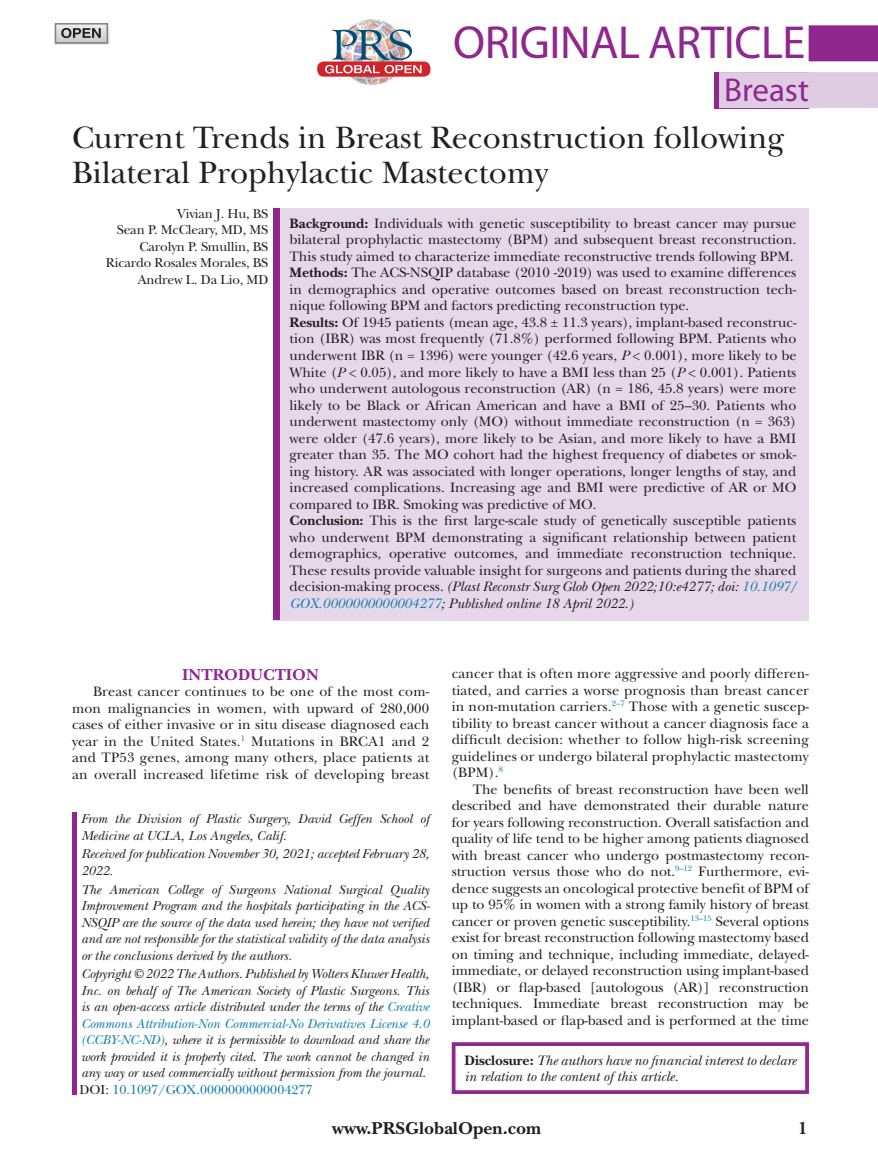
<style>
.page{position:relative;width:878px;height:1175px;background:#fff}
.page>*{position:absolute;margin:0;border:0;box-sizing:border-box;transform-origin:0 0}
.t1{font:46.5px "Myriad Pro";letter-spacing:-.01em;color:#8f278f}
.t2{font:33px "Myriad Pro";color:#8f278f}
.t3{font:32.25px/34.5px "New Baskerville Std";color:#231f20}
.t4{font:700 18px "New Baskerville Std";color:#231f20}
.t5{font:700 16.5px "New Baskerville Std";color:#8f278f}
.t6{font:14.25px/16.5px "New Baskerville Std";color:#231f20;text-align:justify}
.t7{font:italic 14.25px/16.5px "New Baskerville Std";color:#231f20}
.t8{font:italic 13.5px/16.5px "New Baskerville Std";letter-spacing:-.005em;color:#231f20}
.t9{font:13.5px/16.5px "New Baskerville Std";letter-spacing:-.01em;color:#231f20;text-align:right}
.s1{font-weight:700}
.s2{font-style:italic}
.s3{font-style:italic;color:#0f7eac}
.s4{color:#0f7eac}
.s5{font-style:normal}
.s6{font-style:normal;color:#0f7eac}
.s7{font-weight:700;font-style:normal}
</style>
<div class="page">
<div style="left:714px;top:72px;width:94px;height:36px;background:#8f278f"></div>
<div style="left:719px;top:72px;width:159px;height:36px;background:#dfcce3"></div>
<hr style="left:72px;top:812px;width:4px;height:33px;background:#8f278f">
<hr style="left:72px;top:845px;width:4px;height:35px;background:#8f278f">
<hr style="left:72px;top:880px;width:4px;height:88px;background:#8f278f">
<hr style="left:72px;top:965px;width:4px;height:121px;background:#8f278f">
<hr style="left:72px;top:1081px;width:4px;height:13px;background:#8f278f">
<div style="left:452px;top:1042px;width:356px;height:52px;border:4px solid #8f278f"></div>
<div style="left:274px;top:126px;width:534px;height:494px;background:#e6d8e9"></div>
<div style="left:274px;top:205px;width:6px;height:60px;background:#8f278f"></div>
<div style="left:274px;top:255px;width:6px;height:60px;background:#8f278f"></div>
<div style="left:274px;top:304px;width:6px;height:209px;background:#8f278f"></div>
<div style="left:274px;top:502px;width:6px;height:118px;background:#8f278f"></div>
<div style="left:72px;top:126px;width:736px;height:82px;background:#fff"></div>
<img style="left:54px;top:23px;width:55px;height:22px">
<div style="left:55px;top:23px;width:53px;height:21px;border:2px solid #808285"></div>
<svg style="left:61px;top:28px;width:40px;height:10px"></svg>
<div style="left:808px;top:25px;width:70px;height:36px;background:#8f278f"></div>
<img style="left:348px;top:20px;width:48px;height:64px">
<svg style="left:317px;top:61px;width:113px;height:16px"></svg>
<img style="left:325px;top:29px;width:96px;height:44px">
<h1 class="t1" style="left:453px;top:14px;width:354px">ORIGINAL ARTICLE</h1>
<h2 class="t2" style="left:724px;top:69px;width:86px">BREAST</h2>
<h3 class="t3" style="left:72px;top:121px;width:713px">Current Trends in Breast Reconstruction following<br>Bilateral Prophylactic Mastectomy</h3>
<p class="t9" style="left:106px;top:205px;width:164px">Vivian J. Hu, BS<br>Sean P. McCleary, MD, MS<br>Carolyn P. Smullin, BS<br>Ricardo Rosales Morales, BS<br>Andrew L. Da Lio, MD</p>
<p class="t6" style="left:289px;top:215px;width:508px;text-align:left"><span class="s1">Background:</span> Individuals with genetic susceptibility to breast cancer may pursue bilateral prophylactic mastectomy (BPM) and subsequent breast reconstruction.<br>This study aimed to characterize immediate reconstructive trends following BPM.<br><span class="s1">Methods:</span> The ACS-NSQIP database (2010 -2019) was used to examine differences in demographics and operative outcomes based on breast reconstruction tech&shy;nique following BPM and factors predicting reconstruction type.<br><span class="s1">Results:</span> Of 1945 patients (mean age, 43.8 ± 11.3 years), implant-based reconstruc&shy;tion (IBR) was most frequently (71.8%) performed following BPM. Patients who underwent IBR (n = 1396) were younger (42.6 years, <span class="s2">P</span> &lt; 0.001), more likely to be White (<span class="s2">P</span> &lt; 0.05), and more likely to have a BMI less than 25 (<span class="s2">P</span> &lt; 0.001). Patients who underwent autologous reconstruction (AR) (n = 186, 45.8 years) were more likely to be Black or African American and have a BMI of 25–30. Patients who underwent mastectomy only (MO) without immediate reconstruction (n = 363) were older (47.6 years), more likely to be Asian, and more likely to have a BMI greater than 35. The MO cohort had the highest frequency of diabetes or smok&shy;ing history. AR was associated with longer operations, longer lengths of stay, and increased complications. Increasing age and BMI were predictive of AR or MO compared to IBR. Smoking was predictive of MO.<br><span class="s1">Conclusion:</span> This is the first large-scale study of genetically susceptible patients who underwent BPM demonstrating a significant relationship between patient demographics, operative outcomes, and immediate reconstruction technique.<br>These results provide valuable insight for surgeons and patients during the shared decision-making process. <span class="s2">(Plast Reconstr Surg Glob Open 2022;10:e4277; doi:</span> <span class="s3">10.1097/ GOX.0000000000004277</span><span class="s2">; Published online 18 April 2022.)</span></p>
<p class="t5" style="left:182px;top:664px;width:138px">INTRODUCTION</p>
<p class="t6" style="left:72px;top:683px;width:359px;text-indent:21px">Breast cancer continues to be one of the most com&shy;mon malignancies in women, with upward of 280,000 cases of either invasive or in situ disease diagnosed each year in the United States.<sup>1</sup> Mutations in BRCA1 and 2 and TP53 genes, among many others, place patients at an overall increased lifetime risk of developing breast</p>
<p class="t8" style="left:81px;top:810px;width:349px">From the Division of Plastic Surgery, David Geffen School of<br>Medicine at UCLA, Los Angeles, Calif.</p>
<p class="t8" style="left:81px;top:845px;width:349px">Received for publication November 30, 2021; accepted February 28,<br>2022.</p>
<p class="t8" style="left:81px;top:881px;width:350px;text-align:justify">The American College of Surgeons National Surgical Quality Improvement Program and the hospitals participating in the ACS-NSQIP are the source of the data used herein; they have not verified and are not responsible for the statistical validity of the data analysis or the conclusions derived by the authors.</p>
<p class="t8" style="left:80px;top:965px;width:351px">Copyright © 2022 The Authors. Published by Wolters Kluwer Health, Inc. on behalf of The American Society of Plastic Surgeons. This is an open-access article distributed under the terms of the <span class="s4">Creative Commons Attribution-Non Commercial-No Derivatives License 4.0 (CCBY-NC-ND)</span>, where it is permissible to download and share the work provided it is properly cited. The work cannot be changed in any way or used commercially without permission from the journal.<br><span class="s5">DOI:</span> <span class="s6">10.1097/GOX.0000000000004277</span></p>
<p class="t6" style="left:451px;top:665px;width:359px">cancer that is often more aggressive and poorly differen&shy;tiated, and carries a worse prognosis than breast cancer in non-mutation carriers.<sup>2–7</sup> Those with a genetic suscep&shy;tibility to breast cancer without a cancer diagnosis face a difficult decision: whether to follow high-risk screening guidelines or undergo bilateral prophylactic mastectomy (BPM).<sup>8</sup></p>
<p class="t6" style="left:451px;top:781px;width:359px;text-indent:21px">The benefits of breast reconstruction have been well described and have demonstrated their durable nature for years following reconstruction. Overall satisfaction and quality of life tend to be higher among patients diagnosed with breast cancer who undergo postmastectomy recon&shy;struction versus those who do not.<sup>9–12</sup> Furthermore, evi&shy;dence suggests an oncological protective benefit of BPM of up to 95% in women with a strong family history of breast cancer or proven genetic susceptibility.<sup>13–15</sup> Several options exist for breast reconstruction following mastectomy based on timing and technique, including immediate, delayed&shy;immediate, or delayed reconstruction using implant-based (IBR) or flap-based [autologous (AR)] reconstruction techniques. Immediate breast reconstruction may be implant-based or flap-based and is performed at the time</p>
<p class="t7" style="left:464px;top:1051px;width:333px"><span class="s7">Disclosure:</span> The authors have no financial interest to declare in relation to the content of this article.</p>
<p class="t4" style="left:332px;top:1118px;width:210px">www.PRSGlobalOpen.com</p>
<p class="t4" style="left:798px;top:1118px;width:11px">1</p>
</div>
